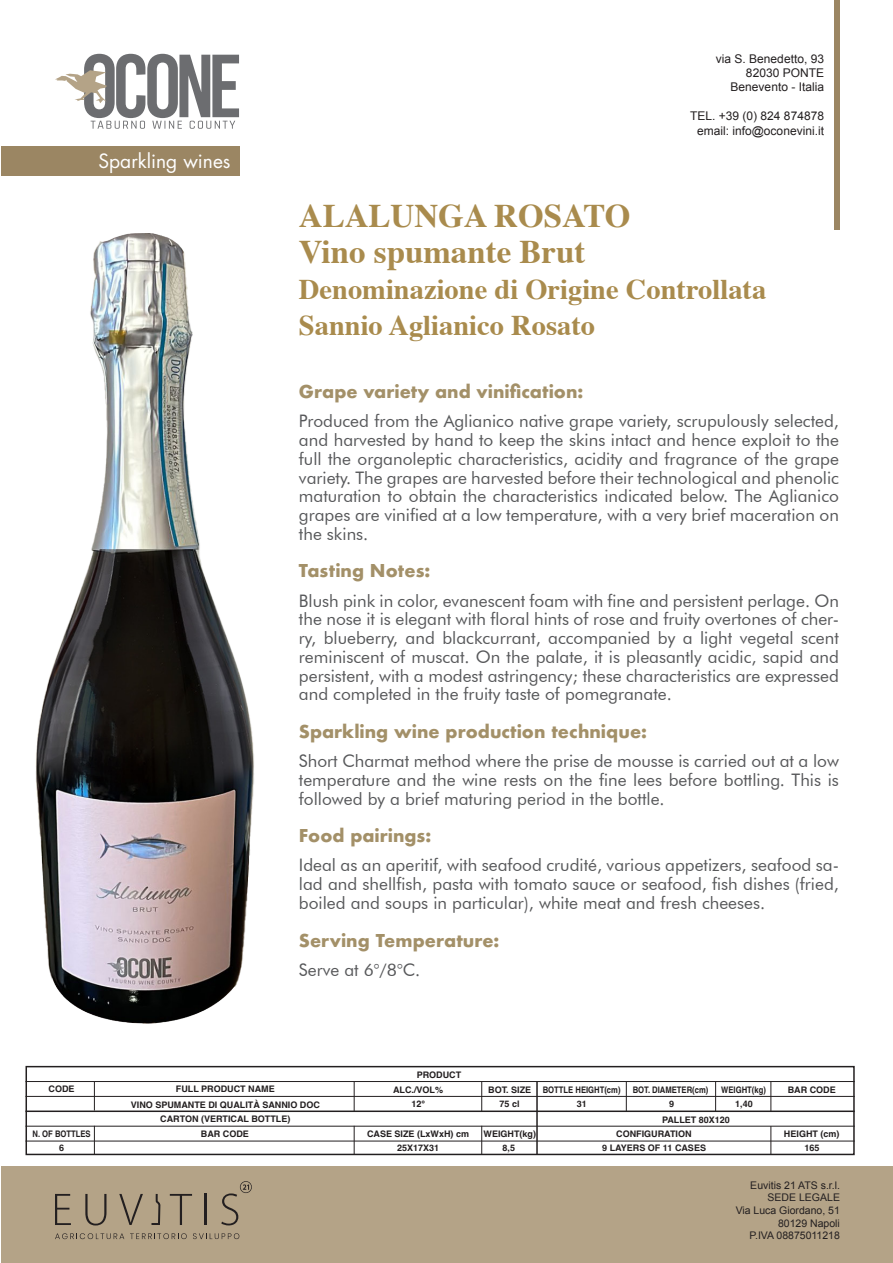
<style>
.page{position:relative;width:893px;height:1263px;background:#fff}
.page>*{position:absolute;margin:0;border:0;box-sizing:border-box;transform-origin:0 0}
.t1{font:700 33px "Times";color:#a98b4d}
.t2{font:700 28.5px "Times";color:#a98b4d}
.t3{font:19.2px "Futura";color:#fff}
.t4{font:17.25px/18.8px "Futura BT";color:#57585a;text-align:justify}
.t5{font:700 17.25px "Futura";color:#a39068}
.t6{font:12px "Arial";color:#231f20}
.t7{font:10.5px "Arial";color:#231f20}
.t8{font:700 9px "Helvetica";color:#231f20}
.t9{font:700 9px "Helvetica";color:#231f20;scale:.85 1}
</style>
<div class="page">
<div style="left:26px;top:1066px;width:829px;height:89px;border:2px solid #231f20"></div>
<hr style="left:26px;top:1081px;width:829px;height:1px;background:#231f20">
<hr style="left:26px;top:1096px;width:829px;height:1px;background:#231f20">
<hr style="left:26px;top:1110px;width:829px;height:2px;background:#231f20">
<hr style="left:26px;top:1126px;width:829px;height:1px;background:#231f20">
<hr style="left:26px;top:1141px;width:829px;height:1px;background:#231f20">
<svg style="left:94px;top:1082px;width:1px;height:28px"></svg>
<svg style="left:94px;top:1127px;width:1px;height:27px"></svg>
<svg style="left:354px;top:1126px;width:1px;height:28px"></svg>
<svg style="left:481px;top:1126px;width:1px;height:28px"></svg>
<hr style="left:354px;top:1081px;width:1px;height:30px;background:#231f20">
<hr style="left:481px;top:1081px;width:1px;height:30px;background:#231f20">
<hr style="left:536px;top:1081px;width:2px;height:73px;background:#231f20">
<hr style="left:626px;top:1081px;width:1px;height:30px;background:#231f20">
<hr style="left:715px;top:1081px;width:1px;height:30px;background:#231f20">
<hr style="left:770px;top:1081px;width:1px;height:30px;background:#231f20">
<svg style="left:770px;top:1126px;width:1px;height:29px"></svg>
<img style="left:36px;top:234px;width:218px;height:790px">
<div style="left:834px;top:0;width:6px;height:229px;background:#9b8663"></div>
<svg style="left:55px;top:54px;width:184px;height:75px"></svg>
<div style="left:1px;top:1166px;width:892px;height:97px;background:#b4a387"></div>
<svg style="left:55px;top:1194px;width:16px;height:31px"></svg>
<svg style="left:85px;top:1194px;width:21px;height:31px"></svg>
<svg style="left:119px;top:1194px;width:24px;height:31px"></svg>
<svg style="left:170px;top:1194px;width:22px;height:31px"></svg>
<hr style="left:204px;top:1194px;width:2px;height:31px;background:#231f20">
<svg style="left:151px;top:1194px;width:9px;height:31px"></svg>
<svg style="left:221px;top:1181px;width:31px;height:44px"></svg>
<svg style="left:55px;top:1233px;width:69px;height:6px"></svg>
<svg style="left:130px;top:1233px;width:57px;height:6px"></svg>
<svg style="left:193px;top:1233px;width:46px;height:6px"></svg>
<div style="left:1px;top:146px;width:238px;height:29px;background:#9b8663"></div>
<p class="t3" style="left:99px;top:149px;width:134px">Sparkling wines</p>
<p class="t6" style="left:716px;top:50px;width:110px">via S. Benedetto, 93</p>
<p class="t6" style="left:746px;top:65px;width:80px">82030 PONTE</p>
<p class="t6" style="left:731px;top:79px;width:95px">Benevento - Italia</p>
<p class="t6" style="left:690px;top:108px;width:135px">TEL. +39 (0) 824 874878</p>
<p class="t6" style="left:697px;top:122px;width:128px">email: info@oconevini.it</p>
<p class="t1" style="left:299px;top:184px;width:333px">ALALUNGA ROSATO</p>
<p class="t1" style="left:299px;top:220px;width:288px">Vino spumante Brut</p>
<p class="t2" style="left:299px;top:262px;width:469px">Denominazione di Origine Controllata</p>
<p class="t2" style="left:299px;top:298px;width:298px">Sannio Aglianico Rosato</p>
<p class="t5" style="left:299px;top:379px;width:286px">Grape variety and vinification:</p>
<p class="t4" style="left:299px;top:412px;width:542px">Produced from the Aglianico native grape variety, scrupulously selected, and harvested by hand to keep the skins intact and hence exploit to the full the organoleptic characteristics, acidity and fragrance of the grape variety. The grapes are harvested before their technological and phenolic maturation to obtain the characteristics indicated below. The Aglianico grapes are vinified at a low temperature, with a very brief maceration on the skins.</p>
<p class="t5" style="left:299px;top:558px;width:133px">Tasting Notes:</p>
<p class="t4" style="left:299px;top:591px;width:542px">Blush pink in color, evanescent foam with fine and persistent perlage. On the nose it is elegant with floral hints of rose and fruity overtones of cher&shy;ry, blueberry, and blackcurrant, accompanied by a light vegetal scent reminiscent of muscat. On the palate, it is pleasantly acidic, sapid and persistent, with a modest astringency; these characteristics are expressed and completed in the fruity taste of pomegranate.</p>
<p class="t5" style="left:299px;top:719px;width:350px">Sparkling wine production technique:</p>
<p class="t4" style="left:299px;top:751px;width:541px">Short Charmat method where the prise de mousse is carried out at a low temperature and the wine rests on the fine lees before bottling. This is followed by a brief maturing period in the bottle.</p>
<p class="t5" style="left:299px;top:823px;width:134px">Food pairings:</p>
<p class="t4" style="left:299px;top:856px;width:541px">Ideal as an aperitif, with seafood crudité, various appetizers, seafood sa&shy;lad and shellfish, pasta with tomato sauce or seafood, fish dishes (fried, boiled and soups in particular), white meat and fresh cheeses.</p>
<p class="t5" style="left:299px;top:927px;width:202px">Serving Temperature:</p>
<p class="t4" style="left:299px;top:960px;width:123px">Serve at 6°/8°C.</p>
<p class="t8" style="left:417px;top:1069px;width:46px">PRODUCT</p>
<p class="t8" style="left:49px;top:1083px;width:28px">CODE</p>
<p class="t8" style="left:176px;top:1083px;width:100px">FULL PRODUCT NAME</p>
<p class="t8" style="left:393px;top:1085px;width:52px">ALC./VOL%</p>
<p class="t8" style="left:488px;top:1085px;width:45px">BOT. SIZE</p>
<p class="t8" style="left:483px;top:1128px;width:54px">WEIGHT(kg)</p>
<p class="t9" style="left:543px;top:1085px;width:93px">BOTTLE HEIGHT(cm)</p>
<p class="t9" style="left:633px;top:1085px;width:91px">BOT. DIAMETER(cm)</p>
<p class="t8" style="left:788px;top:1085px;width:49px">BAR CODE</p>
<p class="t8" style="left:784px;top:1128px;width:57px">HEIGHT (cm)</p>
<p class="t9" style="left:721px;top:1085px;width:54px">WEIGHT(kg)</p>
<p class="t8" style="left:131px;top:1099px;width:191px">VINO SPUMANTE DI QUALITÀ SANNIO DOC</p>
<p class="t8" style="left:735px;top:1098px;width:19px">1,40</p>
<p class="t8" style="left:160px;top:1113px;width:132px">CARTON (VERTICAL BOTTLE)</p>
<p class="t8" style="left:500px;top:1098px;width:22px">75 cl</p>
<p class="t8" style="left:503px;top:1142px;width:14px">8,5</p>
<p class="t8" style="left:577px;top:1098px;width:12px">31</p>
<p class="t8" style="left:669px;top:1098px;width:7px">9</p>
<p class="t8" style="left:411px;top:1098px;width:15px">12°</p>
<p class="t8" style="left:397px;top:1142px;width:44px">25X17X31</p>
<p class="t8" style="left:662px;top:1114px;width:69px">PALLET 80X120</p>
<p class="t8" style="left:616px;top:1128px;width:77px">CONFIGURATION</p>
<p class="t8" style="left:602px;top:1143px;width:105px">9 LAYERS OF 11 CASES</p>
<p class="t9" style="left:33px;top:1128px;width:70px">N. OF BOTTLES</p>
<p class="t8" style="left:201px;top:1128px;width:49px">BAR CODE</p>
<p class="t8" style="left:59px;top:1143px;width:7px">6</p>
<p class="t8" style="left:367px;top:1128px;width:104px">CASE SIZE (LxWxH) cm</p>
<p class="t8" style="left:805px;top:1142px;width:17px">165</p>
<p class="t7" style="left:750px;top:1178px;width:91px">Euvitis 21 ATS s.r.l.</p>
<p class="t7" style="left:768px;top:1191px;width:74px">SEDE LEGALE</p>
<p class="t7" style="left:736px;top:1203px;width:106px">Via Luca Giordano, 51</p>
<p class="t7" style="left:778px;top:1216px;width:63px">80129 Napoli</p>
<p class="t7" style="left:749px;top:1228px;width:92px">P.IVA 08875011218</p>
</div>
